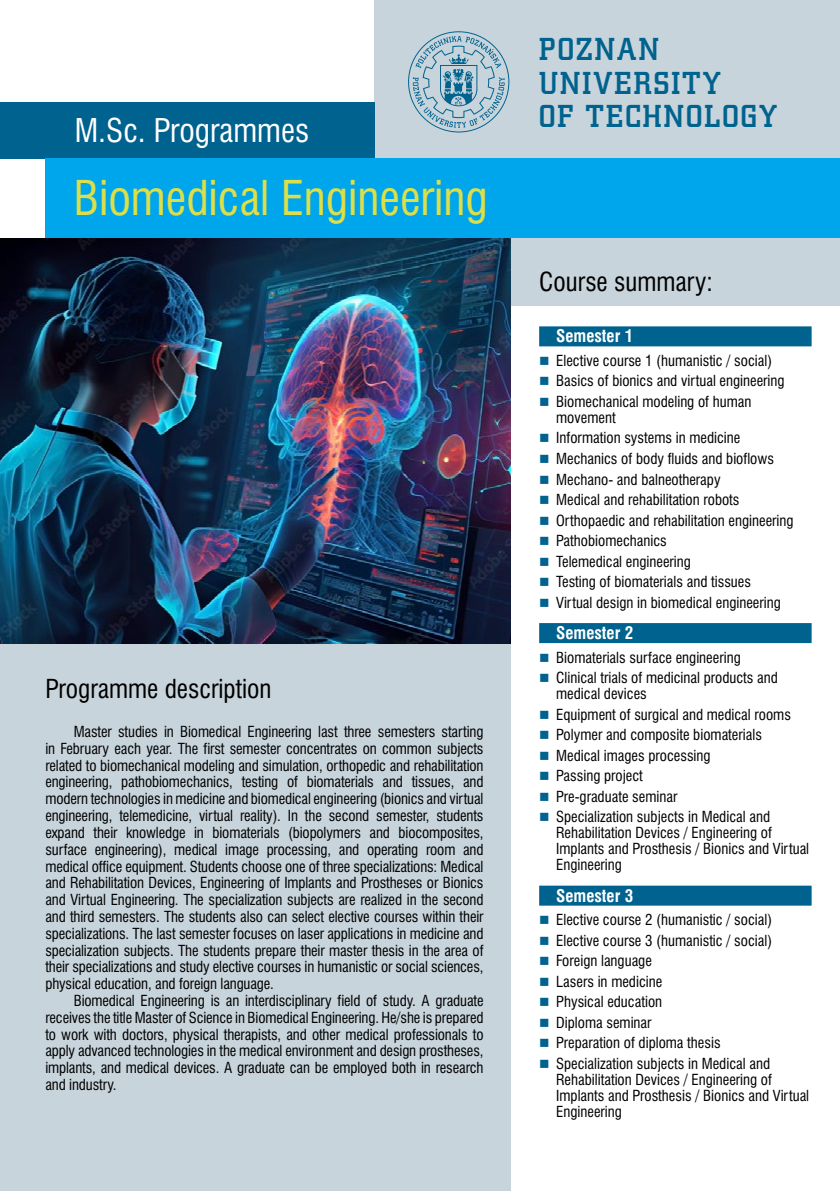
<style>
.page{position:relative;width:840px;height:1191px;background:#fff}
.page>*{position:absolute;margin:0;border:0;box-sizing:border-box;transform-origin:0 0}
.t1{font:44px "Swis 721 Cn PL";color:#dddf48}
.t2{font:30px "Swis 721 Cn PL";color:#fff}
.t3{font:28px/33.6px "Square Slab 711 Md PL";letter-spacing:.075em;color:#00628e}
.t4{font:24px "Swis 721 Cn PL";color:#000}
.t5{font:700 16px "Swis 721 Cn PL";color:#fff}
.t6{font:14px/20.6px "Swis 721 Cn PL";color:#000}
</style>
<div class="page">
<div style="left:374px;top:0;width:465px;height:305px;background:#c8d4db"></div>
<div style="left:0;top:102px;width:374px;height:57px;background:#00628e"></div>
<div style="left:0;top:283px;width:510px;height:908px;background:#c8d4db"></div>
<div style="left:539px;top:326px;width:272px;height:20px;background:#00628e"></div>
<div style="left:539px;top:623px;width:272px;height:20px;background:#00628e"></div>
<div style="left:539px;top:885px;width:272px;height:20px;background:#00628e"></div>
<svg style="left:408px;top:31px;width:101px;height:101px"></svg>
<div style="left:45px;top:159px;width:794px;height:79px;background:#00a6eb"></div>
<img style="left:0;top:238px;width:510px;height:406px">
<h2 class="t2" style="left:75px;top:111px;width:236px">M.Sc. Programmes</h2>
<h1 class="t1" style="left:74px;top:170px;width:415px">Biomedical Engineering</h1>
<h3 class="t4" style="left:45px;top:673px;width:227px">Programme description</h3>
<p class="t6" style="left:45px;top:723px;width:439px;line-height:16.8px;text-align:justify;text-indent:28px">Master studies in Biomedical Engineering last three semesters starting in February each year. The first semester concentrates on common subjects related to biomechanical modeling and simulation, orthopedic and rehabilitation engineering, pathobiomechanics, testing of biomaterials and tissues, and modern technologies in medicine and biomedical engineering (bionics and virtual engineering, telemedicine, virtual reality). In the second semester, students expand their knowledge in biomaterials (biopolymers and biocomposites, surface engineering), medical image processing, and operating room and medical office equipment. Students choose one of three specializations: Medical and Rehabilitation Devices, Engineering of Implants and Prostheses or Bionics and Virtual Engineering. The specialization subjects are realized in the second and third semesters. The students also can select elective courses within their specializations. The last semester focuses on laser applications in medicine and specialization subjects. The students prepare their master thesis in the area of their specializations and study elective courses in humanistic or social sciences, physical education, and foreign language.</p>
<p class="t6" style="left:45px;top:992px;width:439px;line-height:16.8px;text-align:justify;text-indent:28px">Biomedical Engineering is an interdisciplinary field of study. A graduate receives the title Master of Science in Biomedical Engineering. He/she is prepared to work with doctors, physical therapists, and other medical professionals to apply advanced technologies in the medical environment and design prostheses, implants, and medical devices. A graduate can be employed both in research and industry.</p>
<h3 class="t3" style="left:539px;top:32px;width:239px">POZNAN<br>UNIVERSITY<br>OF TECHNOLOGY</h3>
<h3 class="t4" style="left:539px;top:267px;width:175px">Course summary:</h3>
<p class="t5" style="left:556px;top:326px;width:78px">Semester 1</p>
<p class="t6" style="left:556px;top:350px;width:230px">Elective course 1 (humanistic / social)<br>Basics of bionics and virtual engineering<br>Biomechanical modeling of human</p>
<p class="t6" style="left:556px;top:407px;width:239px">movement<br>Information systems in medicine<br>Mechanics of body fluids and bioflows<br>Mechano- and balneotherapy<br>Medical and rehabilitation robots<br>Orthopaedic and rehabilitation engineering<br>Pathobiomechanics<br>Telemedical engineering<br>Testing of biomaterials and tissues<br>Virtual design in biomedical engineering</p>
<p class="t5" style="left:556px;top:623px;width:78px">Semester 2</p>
<p class="t6" style="left:556px;top:647px;width:223px">Biomaterials surface engineering<br>Clinical trials of medicinal products and</p>
<p class="t6" style="left:556px;top:683px;width:236px">medical devices<br>Equipment of surgical and medical rooms<br>Polymer and composite biomaterials<br>Medical images processing<br>Passing project<br>Pre-graduate seminar<br>Specialization subjects in Medical and</p>
<p class="t6" style="left:556px;top:825px;width:254px;line-height:16px">Rehabilitation Devices / Engineering of<br>Implants and Prosthesis / Bionics and Virtual<br>Engineering</p>
<p class="t5" style="left:556px;top:885px;width:78px">Semester 3</p>
<p class="t6" style="left:556px;top:909px;width:217px">Elective course 2 (humanistic / social)<br>Elective course 3 (humanistic / social)<br>Foreign language<br>Lasers in medicine<br>Physical education<br>Diploma seminar<br>Preparation of diploma thesis<br>Specialization subjects in Medical and</p>
<p class="t6" style="left:556px;top:1071px;width:254px;line-height:16px">Rehabilitation Devices / Engineering of<br>Implants and Prosthesis / Bionics and Virtual<br>Engineering</p>
</div>
